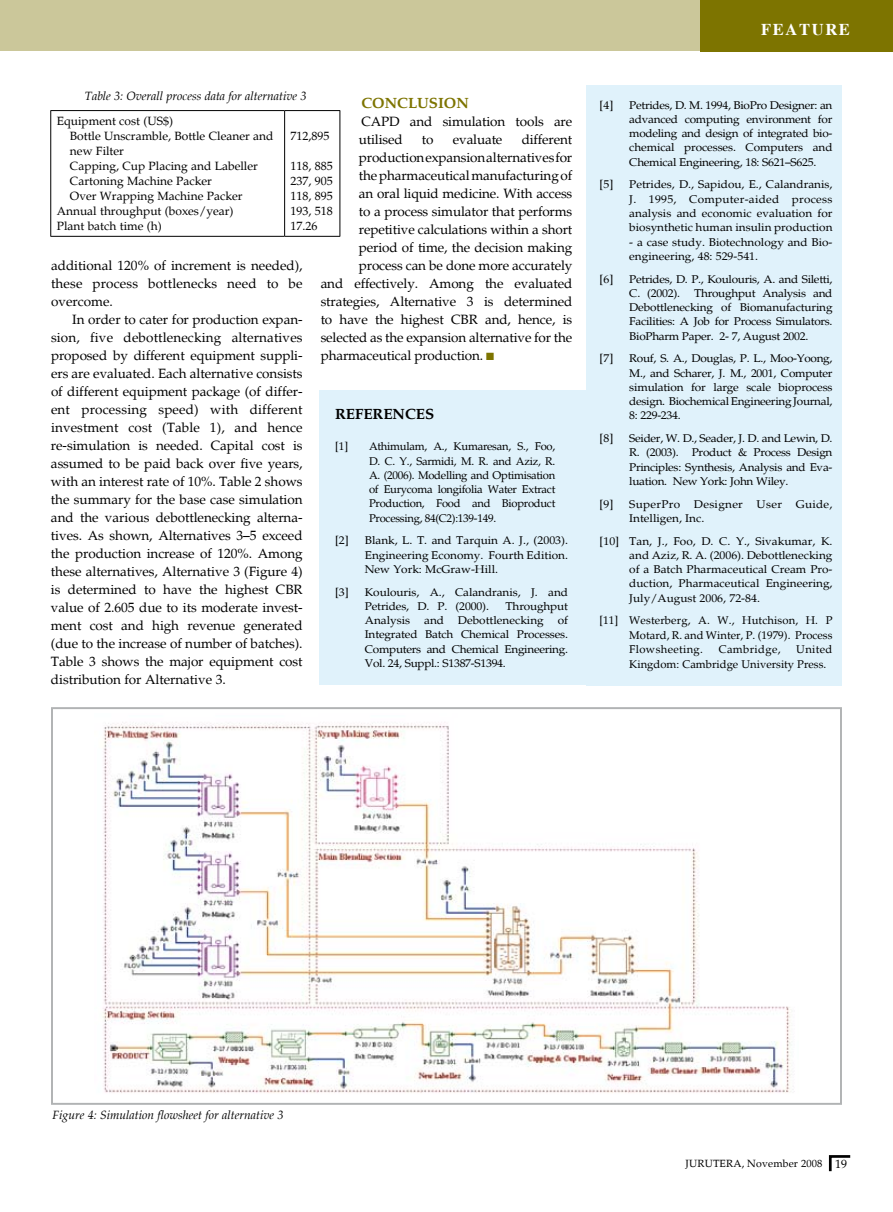
<style>
.page{position:relative;width:893px;height:1212px;background:#fff}
.page>*{position:absolute;margin:0;border:0;box-sizing:border-box;transform-origin:0 0}
.t1{font:700 16.5px "Times";letter-spacing:.1em;color:#fff}
.t2{font:700 15px "Palatino";color:#7d7400}
.t3{font:700 15px "Palatino";color:#000}
.t4{font:13.5px/18px "Palatino";letter-spacing:-.01em;color:#000;text-align:justify}
.t5{font:12px/15px "Palatino";color:#000;text-align:justify}
.t6{font:italic 12px "Palatino";color:#000}
.t7{font:11.25px/14.2px "Palatino";letter-spacing:-.01em;color:#000;text-align:justify;scale:1.05 1}
.t8{font:11.25px/14.2px "Palatino";letter-spacing:-.01em;color:#000;text-align:justify}
.t9{font:11.25px/14.2px "Palatino";letter-spacing:.025em;color:#000;scale:1.05 1}
.t10{font:11.25px "Palatino";letter-spacing:.03em;color:#000}
.t11{font:10.5px "Palatino";letter-spacing:.015em;color:#000}
.s1{color:#7d7400}
.s2{font-size:12px}
</style>
<div class="page">
<div style="left:0;top:0;width:893px;height:51px;background:#cbc79a"></div>
<div style="left:701px;top:0;width:192px;height:51px;background:#7d7400"></div>
<svg style="left:828px;top:1155px;width:23px;height:17px"></svg>
<img style="left:102px;top:722px;width:693px;height:371px">
<div style="left:51px;top:707px;width:791px;height:398px;border:2px solid #b1b3b4"></div>
<div style="left:587px;top:85px;width:255px;height:600px;background:#e0f2fb"></div>
<div style="left:319px;top:390px;width:274px;height:295px;background:#e0f2fb"></div>
<hr style="left:50px;top:110px;width:235px;height:1px;background:#000">
<hr style="left:50px;top:111px;width:1px;height:125px;background:#000">
<hr style="left:285px;top:110px;width:55px;height:1px;background:#000">
<hr style="left:284px;top:111px;width:1px;height:125px;background:#000">
<hr style="left:340px;top:111px;width:1px;height:125px;background:#000">
<hr style="left:50px;top:236px;width:235px;height:1px;background:#000">
<hr style="left:285px;top:236px;width:55px;height:1px;background:#000">
<p class="t6" style="left:85px;top:89px;width:223px">Table 3: Overall process data for alternative 3</p>
<p class="t5" style="left:57px;top:114px;width:118px">Equipment cost (US$)</p>
<p class="t5" style="left:70px;top:129px;width:205px">Bottle Unscramble, Bottle Cleaner and</p>
<p class="t5" style="left:70px;top:144px;width:56px">new Filter</p>
<p class="t5" style="left:70px;top:159px;width:189px">Capping, Cup Placing and Labeller</p>
<p class="t5" style="left:70px;top:174px;width:144px">Cartoning Machine Packer</p>
<p class="t5" style="left:70px;top:189px;width:174px">Over Wrapping Machine Packer</p>
<p class="t5" style="left:57px;top:204px;width:178px">Annual throughput (boxes/year)</p>
<p class="t5" style="left:57px;top:219px;width:107px">Plant batch time (h)</p>
<p class="t2" style="left:361px;top:94px;width:13px">CONC</p>
<p class="t2" style="left:408px;top:94px;width:49px">LUSION</p>
<p class="t4" style="left:359px;top:113px;width:215px">CAPD and simulation tools are utilised</p>
<p class="t5" style="left:291px;top:129px;width:40px">712,895</p>
<p class="t5" style="left:291px;top:159px;width:44px">118, 885<br>237, 905<br>118, 895<br>193, 518<br>17.26</p>
<p class="t4" style="left:422px;top:131px;width:13px">to</p>
<p class="t4" style="left:453px;top:131px;width:51px">evaluate</p>
<p class="t4" style="left:522px;top:131px;width:52px">different</p>
<p class="t4" style="left:359px;top:149px;width:215px">production expansion alternatives for</p>
<p class="t4" style="left:359px;top:167px;width:215px">the pharmaceutical manufacturing of</p>
<p class="t4" style="left:359px;top:185px;width:215px">an oral liquid medicine. With access</p>
<p class="t4" style="left:359px;top:203px;width:215px">to a process simulator that performs</p>
<p class="t4" style="left:359px;top:221px;width:215px">repetitive calculations within a short</p>
<p class="t4" style="left:359px;top:239px;width:215px">period of time, the decision making</p>
<p class="t4" style="left:359px;top:257px;width:215px">process can be done more accurately</p>
<p class="t4" style="left:321px;top:275px;width:253px">and effectively. Among the evaluated</p>
<p class="t4" style="left:321px;top:293px;width:253px">strategies, Alternative 3 is determined</p>
<p class="t4" style="left:321px;top:311px;width:253px">to have the highest CBR and, hence, is</p>
<p class="t4" style="left:321px;top:329px;width:253px">selected as the expansion alternative for the</p>
<p class="t4" style="left:321px;top:347px;width:175px">pharmaceutical production. <span class="s1">■</span></p>
<p class="t4" style="left:51px;top:257px;width:253px">additional 120% of increment is needed), these process bottlenecks need to be overcome.</p>
<p class="t4" style="left:51px;top:311px;width:253px;text-indent:21px">In order to cater for production expan&shy;sion, five debottlenecking alternatives proposed by different equipment suppli&shy;ers are evaluated. Each alternative consists of different equipment package (of differ&shy;ent processing speed) with different investment cost (Table 1), and hence re-simulation is needed. Capital cost is assumed to be paid back over five years, with an interest rate of 10%. Table 2 shows the summary for the base case simulation and the various debottlenecking alterna&shy;tives. As shown, Alternatives 3–5 exceed the production increase of 120%. Among these alternatives, Alternative 3 (Figure 4) is determined to have the highest CBR value of 2.605 due to its moderate invest&shy;ment cost and high revenue generated (due to the increase of number of batches).<br>Table 3 shows the major equipment cost distribution for Alternative 3.</p>
<p class="t3" style="left:335px;top:405px;width:11px">REFE</p>
<p class="t3" style="left:373px;top:405px;width:53px">RENCES</p>
<p class="t8" style="left:335px;top:440px;width:15px">[1]</p>
<p class="t8" style="left:369px;top:440px;width:188px">Athimulam, A., Kumaresan, S., Foo, D. C. Y., Sarmidi, M. R. and Aziz, R.<br>A. (2006). Modelling and Optimisation of Eurycoma longifolia Water Extract Production, Food and Bioproduct Processing, 84(C2):139-149.</p>
<p class="t7" style="left:335px;top:534px;width:15px">[2]</p>
<p class="t7" style="left:365px;top:534px;width:195px">Blank, L. T. and Tarquin A. J., (2003).<br>Engineering Economy. Fourth Edition.<br>New York: McGraw-Hill.</p>
<p class="t7" style="left:335px;top:585px;width:15px">[3]</p>
<p class="t7" style="left:365px;top:585px;width:195px">Koulouris, A., Calandranis, J. and<br>Petrides, D. P. (2000).</p>
<p class="t7" style="left:365px;top:599px;width:195px;text-indent:141px">Throughput Analysis and Debottlenecking of Integrated Batch Chemical Processes.<br>Computers and Chemical Engineering.<br>Vol. 24, Suppl.: S1387-S1394.</p>
<p class="t1" style="left:761px;top:19px;width:90px">FEATURE</p>
<p class="t7" style="left:599px;top:98px;width:15px">[4]</p>
<p class="t7" style="left:629px;top:98px;width:195px">Petrides, D. M. 1994, BioPro Designer: an advanced computing environment for modeling and design of integrated bio&shy;chemical processes. Computers and Chemical Engineering, 18: S621–S625.</p>
<p class="t7" style="left:599px;top:178px;width:15px">[5]</p>
<p class="t7" style="left:629px;top:178px;width:195px">Petrides, D., Sapidou, E., Calandranis, J. 1995, Computer-aided process analysis and economic evaluation for biosynthetic human insulin production</p>
<p class="t7" style="left:629px;top:235px;width:195px">- a case study. Biotechnology and Bio&shy;engineering, 48: 529-541.</p>
<p class="t7" style="left:599px;top:272px;width:15px">[6]</p>
<p class="t7" style="left:629px;top:272px;width:195px">Petrides, D. P., Koulouris, A. and Siletti, C. (2002). Throughput Analysis and Debottlenecking of Biomanufacturing Facilities: A Job for Process Simulators.<br>BioPharm Paper. 2- 7, August 2002.</p>
<p class="t7" style="left:629px;top:352px;width:195px;text-indent:-30px">[7] Rouf, S. A., Douglas, P. L., Moo-Yoong, M., and Scharer, J. M., 2001, Computer simulation for large scale bioprocess design. Biochemical Engineering Journal, 8: 229-234.</p>
<p class="t7" style="left:599px;top:431px;width:15px">[8]</p>
<p class="t7" style="left:629px;top:431px;width:195px">Seider, W. D., Seader, J. D. and Lewin, D.<br>R. (2003). Product &amp; Process Design Principles: Synthesis, Analysis and Eva&shy;luation. New York: John Wiley.</p>
<p class="t7" style="left:599px;top:497px;width:15px">[9]</p>
<p class="t9" style="left:629px;top:497px;width:195px">SuperPro Designer User Guide,<br>Intelligen, Inc.</p>
<p class="t7" style="left:629px;top:534px;width:195px;text-indent:-30px">[10] Tan, J., Foo, D. C. Y., Sivakumar, K. and Aziz, R. A. (2006). Debottlenecking of a Batch Pharmaceutical Cream Pro&shy;duction, Pharmaceutical Engineering, July/August 2006, 72-84.</p>
<p class="t8" style="left:629px;top:614px;width:205px;text-indent:-30px">[11] Westerberg, A. W., Hutchison, H. P Motard, R. and Winter, P. (1979). Process Flowsheeting.</p>
<p class="t8" style="left:629px;top:642px;width:205px;line-height:15px;text-indent:167px">United<br>Kingdom: Cambridge University Press.</p>
<p class="t10" style="left:719px;top:642px;width:63px">Cambridge,</p>
<p class="t6" style="left:53px;top:1108px;width:232px">Figure 4: Simulation flowsheet for alternative 3</p>
<p class="t11" style="left:686px;top:1157px;width:163px">Jurutera, November 2008 <span class="s2">19</span></p>
</div>
